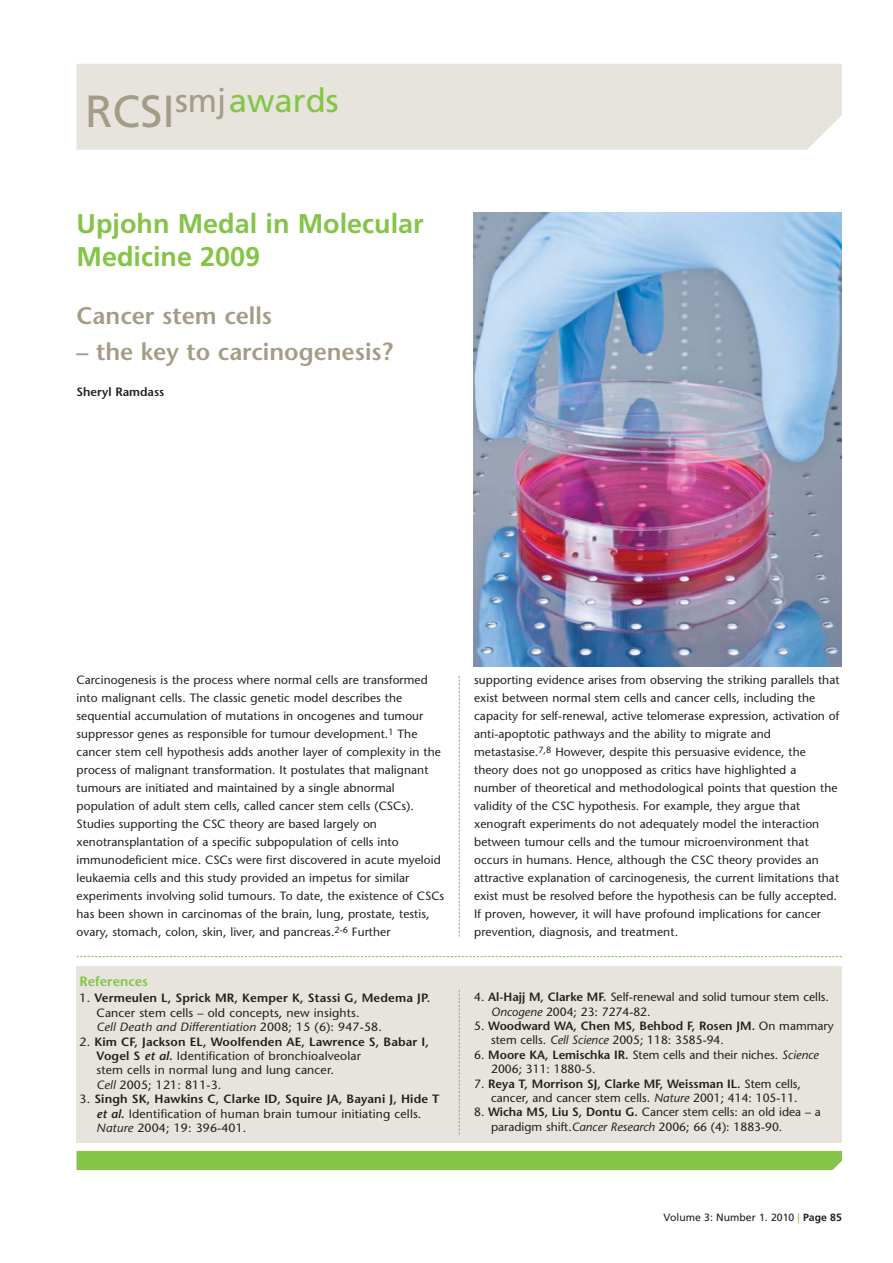
<style>
.page{position:relative;width:893px;height:1263px;background:#fff}
.page>*{position:absolute;margin:0;border:0;box-sizing:border-box;transform-origin:0 0}
.t1{font:33px "Frutiger";color:#84c446}
.t2{font:700 27px/33px "Frutiger";color:#84c446}
.t3{font:600 24px "Stone Sans";color:#a49c86}
.t4{font:600 13.5px "Stone Sans";color:#84c446}
.t5{font:12px/18px "Stone Sans";letter-spacing:.005em;color:#231f20}
.t6{font:600 12px "Stone Sans";color:#231f20}
.t7{font:10.5px "Frutiger";color:#231f20}
.s1{font-size:45px;color:#a49c86}
.s2{color:#a49c86}
.s3{font-weight:600}
.s4{font-style:italic}
.s5{font-weight:600;font-style:italic}
.s6{color:#84c446}
.s7{font-weight:700}
</style>
<div class="page">
<div style="left:77px;top:64px;width:765px;height:86px;background:#e6e4dd"></div>
<svg style="left:459px;top:676px;width:1px;height:260px"></svg>
<div style="left:77px;top:1151px;width:765px;height:19px;background:#84c446"></div>
<div style="left:77px;top:966px;width:765px;height:176px;background:#e6e4dd"></div>
<svg style="left:459px;top:990px;width:1px;height:144px"></svg>
<svg style="left:77px;top:956px;width:765px;height:1px"></svg>
<img style="left:473px;top:213px;width:369px;height:453px">
<h1 class="t1" style="left:85px;top:87px;width:255px"><span class="s1">RCSI</span><span class="s2">smj</span>awards</h1>
<h2 class="t2" style="left:77px;top:209px;width:349px">Upjohn Medal in Molecular<br>Medicine 2009</h2>
<h3 class="t3" style="left:77px;top:306px;width:197px">Cancer stem cells</h3>
<h3 class="t3" style="left:77px;top:342px;width:318px">– the key to carcinogenesis?</h3>
<p class="t6" style="left:77px;top:387px;width:89px">Sheryl Ramdass</p>
<p class="t5" style="left:77px;top:672px;width:369px">Carcinogenesis is the process where normal cells are transformed into malignant cells. The classic genetic model describes the sequential accumulation of mutations in oncogenes and tumour suppressor genes as responsible for tumour development.<sup>1</sup> The cancer stem cell hypothesis adds another layer of complexity in the process of malignant transformation. It postulates that malignant tumours are initiated and maintained by a single abnormal population of adult stem cells, called cancer stem cells (CSCs).<br>Studies supporting the CSC theory are based largely on xenotransplantation of a specific subpopulation of cells into immunodeficient mice. CSCs were first discovered in acute myeloid leukaemia cells and this study provided an impetus for similar experiments involving solid tumours. To date, the existence of CSCs has been shown in carcinomas of the brain, lung, prostate, testis, ovary, stomach, colon, skin, liver, and pancreas.<sup>2-6</sup> Further</p>
<p class="t5" style="left:474px;top:672px;width:367px">supporting evidence arises from observing the striking parallels that exist between normal stem cells and cancer cells, including the capacity for self-renewal, active telomerase expression, activation of anti-apoptotic pathways and the ability to migrate and metastasise.<sup>7,8</sup> However, despite this persuasive evidence, the theory does not go unopposed as critics have highlighted a number of theoretical and methodological points that question the validity of the CSC hypothesis. For example, they argue that xenograft experiments do not adequately model the interaction between tumour cells and the tumour microenvironment that occurs in humans. Hence, although the CSC theory provides an attractive explanation of carcinogenesis, the current limitations that exist must be resolved before the hypothesis can be fully accepted.<br>If proven, however, it will have profound implications for cancer prevention, diagnosis, and treatment.</p>
<p class="t4" style="left:80px;top:976px;width:70px">References</p>
<p class="t5" style="left:97px;top:992px;width:335px;line-height:14.4px;text-indent:-17px">1. <span class="s3">Vermeulen L, Sprick MR, Kemper K, Stassi G, Medema JP.<br></span>Cancer stem cells – old concepts, new insights.<br><span class="s4">Cell Death and Differentiation</span> 2008; 15 (6): 947-58.</p>
<p class="t5" style="left:97px;top:1035px;width:334px;line-height:14.4px;text-indent:-17px">2. <span class="s3">Kim CF, Jackson EL, Woolfenden AE, Lawrence S, Babar I, Vogel S</span> <span class="s5">et al</span><span class="s3">.</span> Identification of bronchioalveolar<br>stem cells in normal lung and lung cancer.<br><span class="s4">Cell</span> 2005; 121: 811-3.</p>
<p class="t5" style="left:97px;top:1093px;width:344px;line-height:14.4px;text-indent:-17px">3. <span class="s3">Singh SK, Hawkins C, Clarke ID, Squire JA, Bayani J, Hide T </span><span class="s5">et al</span><span class="s3">.</span> Identification of human brain tumour initiating cells.<br><span class="s4">Nature</span> 2004; 19: 396-401.</p>
<p class="t5" style="left:491px;top:991px;width:339px;line-height:14.4px;text-indent:-17px">4. <span class="s3">Al-Hajj M, Clarke MF.</span> Self-renewal and solid tumour stem cells.<br><span class="s4">Oncogene</span> 2004; 23: 7274-82.</p>
<p class="t5" style="left:491px;top:1020px;width:344px;line-height:14.4px;text-indent:-17px">5. <span class="s3">Woodward WA, Chen MS, Behbod F, Rosen JM.</span> On mammary stem cells. <span class="s4">Cell Science</span> 2005; 118: 3585-94.</p>
<p class="t5" style="left:491px;top:1049px;width:329px;line-height:14.4px;text-indent:-17px">6. <span class="s3">Moore KA, Lemischka IR.</span> Stem cells and their niches. <span class="s4">Science<br></span>2006; 311: 1880-5.</p>
<p class="t5" style="left:474px;top:1077px;width:328px;line-height:14.4px;text-align:right">7. <span class="s3">Reya T, Morrison SJ, Clarke MF, Weissman IL.</span> Stem cells, cancer, and cancer stem cells. <span class="s4">Nature</span> 2001; 414: 105-11.</p>
<p class="t5" style="left:491px;top:1106px;width:331px;line-height:14.4px;text-indent:-17px">8. <span class="s3">Wicha MS, Liu S, Dontu G.</span> Cancer stem cells: an old idea – a paradigm shift.<span class="s4">Cancer Research</span> 2006; 66 (4): 1883-90.</p>
<p class="t7" style="left:664px;top:1213px;width:180px">Volume 3: Number 1. 2010 <span class="s6">|</span> <span class="s7">Page 85</span></p>
</div>
